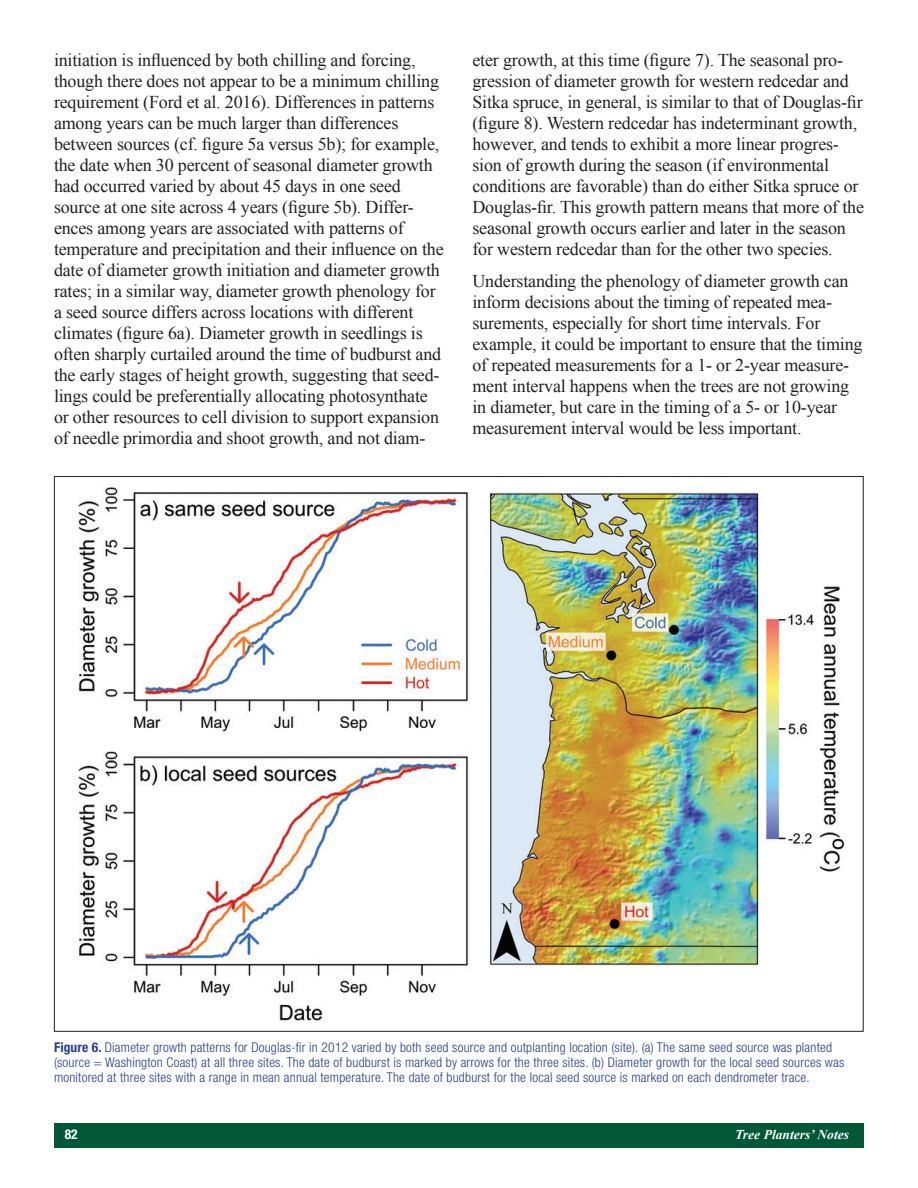
<style>
.page{position:relative;width:918px;height:1188px;background:#fff}
.page>*{position:absolute;margin:0;border:0;box-sizing:border-box;transform-origin:0 0}
.t1{font:18px/21px "Times New Roman";letter-spacing:-.01em;color:#231f20}
.Captions{font:300 condensed 13.5px/15px "Helvetica Neue LT Std";letter-spacing:.015em;color:#253f8e}
.t2{font:italic 700 13.5px "Times New Roman";color:#fff}
.t3{font:700 condensed 13.5px "Helvetica Neue LT Std";color:#fff}
.s1{font-weight:700}
</style>
<div class="page">
<div style="left:54px;top:1123px;width:810px;height:25px;background:#005837"></div>
<img style="left:78px;top:487px;width:767px;height:534px">
<p class="t1" style="left:54px;top:50px;width:391px">initiation is influenced by both chilling and forcing, though there does not appear to be a minimum chilling requirement (Ford et al. 2016). Differences in patterns among years can be much larger than differences between sources (cf. figure 5a versus 5b); for example, the date when 30 percent of seasonal diameter growth had occurred varied by about 45 days in one seed source at one site across 4 years (figure 5b). Differ&shy;ences among years are associated with patterns of temperature and precipitation and their influence on the date of diameter growth initiation and diameter growth rates; in a similar way, diameter growth phenology for a seed source differs across locations with different climates (figure 6a). Diameter growth in seedlings is often sharply curtailed around the time of budburst and the early stages of height growth, suggesting that seed&shy;lings could be preferentially allocating photosynthate or other resources to cell division to support expansion of needle primordia and shoot growth, and not diam-</p>
<p class="t1" style="left:472px;top:50px;width:393px">eter growth, at this time (figure 7). The seasonal pro&shy;gression of diameter growth for western redcedar and Sitka spruce, in general, is similar to that of Douglas-fir (figure 8). Western redcedar has indeterminant growth, however, and tends to exhibit a more linear progres&shy;sion of growth during the season (if environmental conditions are favorable) than do either Sitka spruce or Douglas-fir. This growth pattern means that more of the seasonal growth occurs earlier and later in the season for western redcedar than for the other two species.</p>
<p class="t1" style="left:472px;top:270px;width:392px">Understanding the phenology of diameter growth can inform decisions about the timing of repeated mea&shy;surements, especially for short time intervals. For example, it could be important to ensure that the timing of repeated measurements for a 1- or 2-year measure&shy;ment interval happens when the trees are not growing in diameter, but care in the timing of a 5- or 10-year measurement interval would be less important.</p>
<p class="Captions" style="left:54px;top:1039px;width:792px"><span class="s1">Figure 6.</span> Diameter growth patterns for Douglas-fir in 2012 varied by both seed source and outplanting location (site). (a) The same seed source was planted (source = Washington Coast) at all three sites. The date of budburst is marked by arrows for the three sites. (b) Diameter growth for the local seed sources was monitored at three sites with a range in mean annual temperature. The date of budburst for the local seed source is marked on each dendrometer trace.</p>
<p class="t3" style="left:65px;top:1126px;width:14px">82</p>
<p class="t2" style="left:735px;top:1125px;width:115px">Tree Planters’ Notes</p>
</div>
